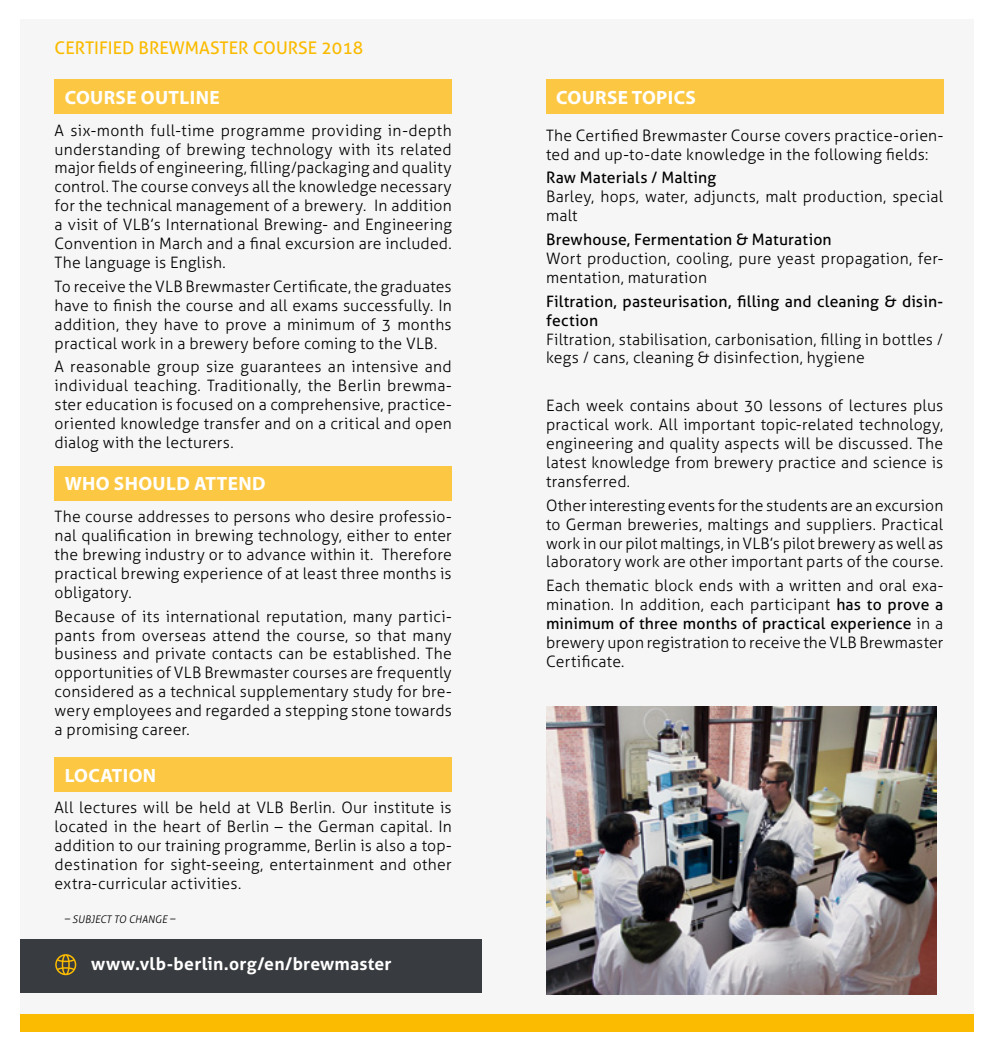
<style>
.page{position:relative;width:993px;height:1052px;background:#fff}
.page>*{position:absolute;margin:0;border:0;box-sizing:border-box;transform-origin:0 0}
.Headline1{font:700 19.25px "Myriad Pro";letter-spacing:.02em;color:#fff}
.t1{font:700 17.5px "Aller";letter-spacing:.015em;color:#fff}
.t2{font:17.5px "Aller";color:#fabb00}
.Fließtext{font:300 15.75px/18.9px "Aller";letter-spacing:.01em;color:#000;text-align:justify}
.Fließtext-2{font:15.75px/18.9px "Aller";letter-spacing:.01em;color:#000}
.Headline1-2{font:italic 300 10.5px "Aller";color:#000}
.s1{font-weight:400}
</style>
<div class="page">
<div style="left:20px;top:20px;width:952px;height:1012px;background:#f6f6f7"></div>
<div style="left:20px;top:1014px;width:952px;height:18px;background:#fabb00"></div>
<div style="left:55px;top:79px;width:396px;height:35px;background:#fcc844"></div>
<div style="left:546px;top:79px;width:397px;height:35px;background:#fcc844"></div>
<div style="left:55px;top:466px;width:396px;height:34px;background:#fcc844"></div>
<div style="left:20px;top:939px;width:461px;height:54px;background:#383b3f"></div>
<svg style="left:55px;top:954px;width:21px;height:21px"></svg>
<img style="left:546px;top:706px;width:390px;height:288px">
<div style="left:55px;top:757px;width:396px;height:35px;background:#fcc844"></div>
<p class="t2" style="left:55px;top:38px;width:310px">CERTIFIED BREWMASTER COURSE 2018</p>
<p class="Headline1" style="left:65px;top:85px;width:156px">COURSE OUTLINE</p>
<p class="Fließtext" style="left:55px;top:121px;width:398px">A six-month full-time programme providing in-depth understanding of brewing technology with its related major fields of engineering, filling/packaging and quality control. The course conveys all the knowledge necessary for the technical management of a brewery. In addition a visit of VLB’s International Brewing- and Engineering Convention in March and a final excursion are included.<br>The language is English.</p>
<p class="Fließtext" style="left:55px;top:277px;width:398px">To receive the VLB Brewmaster Certificate, the graduates have to finish the course and all exams successfully. In addition, they have to prove a minimum of 3 months practical work in a brewery before coming to the VLB.</p>
<p class="Fließtext" style="left:55px;top:357px;width:398px">A reasonable group size guarantees an intensive and individual teaching. Traditionally, the Berlin brewma&shy;ster education is focused on a comprehensive, practice&shy;oriented knowledge transfer and on a critical and open dialog with the lecturers.</p>
<p class="Headline1" style="left:65px;top:471px;width:202px">WHO SHOULD ATTEND</p>
<p class="Fließtext" style="left:55px;top:507px;width:398px">The course addresses to persons who desire professio&shy;nal qualification in brewing technology, either to enter the brewing industry or to advance within it. Therefore practical brewing experience of at least three months is obligatory.</p>
<p class="Fließtext" style="left:55px;top:606px;width:398px">Because of its international reputation, many partici&shy;pants from overseas attend the course, so that many business and private contacts can be established. The opportunities of VLB Brewmaster courses are frequently considered as a technical supplementary study for bre&shy;wery employees and regarded a stepping stone towards a promising career.</p>
<p class="Headline1" style="left:65px;top:762px;width:93px">LOCATION</p>
<p class="Fließtext" style="left:55px;top:798px;width:398px">All lectures will be held at VLB Berlin. Our institute is located in the heart of Berlin – the German capital. In addition to our training programme, Berlin is also a top&shy;destination for sight-seeing, entertainment and other extra-curricular activities.</p>
<p class="Headline1-2" style="left:64px;top:913px;width:112px">– SUBJECT TO CHANGE –</p>
<p class="t1" style="left:91px;top:952px;width:302px">www.vlb-berlin.org/en/brewmaster</p>
<p class="Headline1" style="left:556px;top:85px;width:141px">COURSE TOPICS</p>
<p class="Fließtext" style="left:546px;top:126px;width:398px">The Certified Brewmaster Course covers practice-orien&shy;ted and up-to-date knowledge in the following fields:</p>
<p class="Fließtext-2" style="left:546px;top:168px;width:171px">Raw Materials / Malting</p>
<p class="Fließtext" style="left:546px;top:187px;width:398px">Barley, hops, water, adjuncts, malt production, special malt</p>
<p class="Fließtext-2" style="left:546px;top:230px;width:287px">Brewhouse, Fermentation &amp; Maturation</p>
<p class="Fließtext" style="left:546px;top:249px;width:398px">Wort production, cooling, pure yeast propagation, fer&shy;mentation, maturation</p>
<p class="Fließtext-2" style="left:546px;top:292px;width:398px">Filtration, pasteurisation, filling and cleaning &amp; disin&shy;fection</p>
<p class="Fließtext" style="left:546px;top:329px;width:398px">Filtration, stabilisation, carbonisation, filling in bottles / kegs / cans, cleaning &amp; disinfection, hygiene</p>
<p class="Fließtext" style="left:546px;top:396px;width:398px">Each week contains about 30 lessons of lectures plus practical work. All important topic-related technology, engineering and quality aspects will be discussed. The latest knowledge from brewery practice and science is transferred.</p>
<p class="Fließtext" style="left:546px;top:496px;width:398px">Other interesting events for the students are an excursion to German breweries, maltings and suppliers. Practical work in our pilot maltings, in VLB’s pilot brewery as well as laboratory work are other important parts of the course.</p>
<p class="Fließtext" style="left:546px;top:576px;width:398px">Each thematic block ends with a written and oral exa&shy;mination. In addition, each participant <span class="s1">has to prove a minimum of three months of practical experience</span> in a brewery upon registration to receive the VLB Brewmaster Certificate.</p>
</div>
